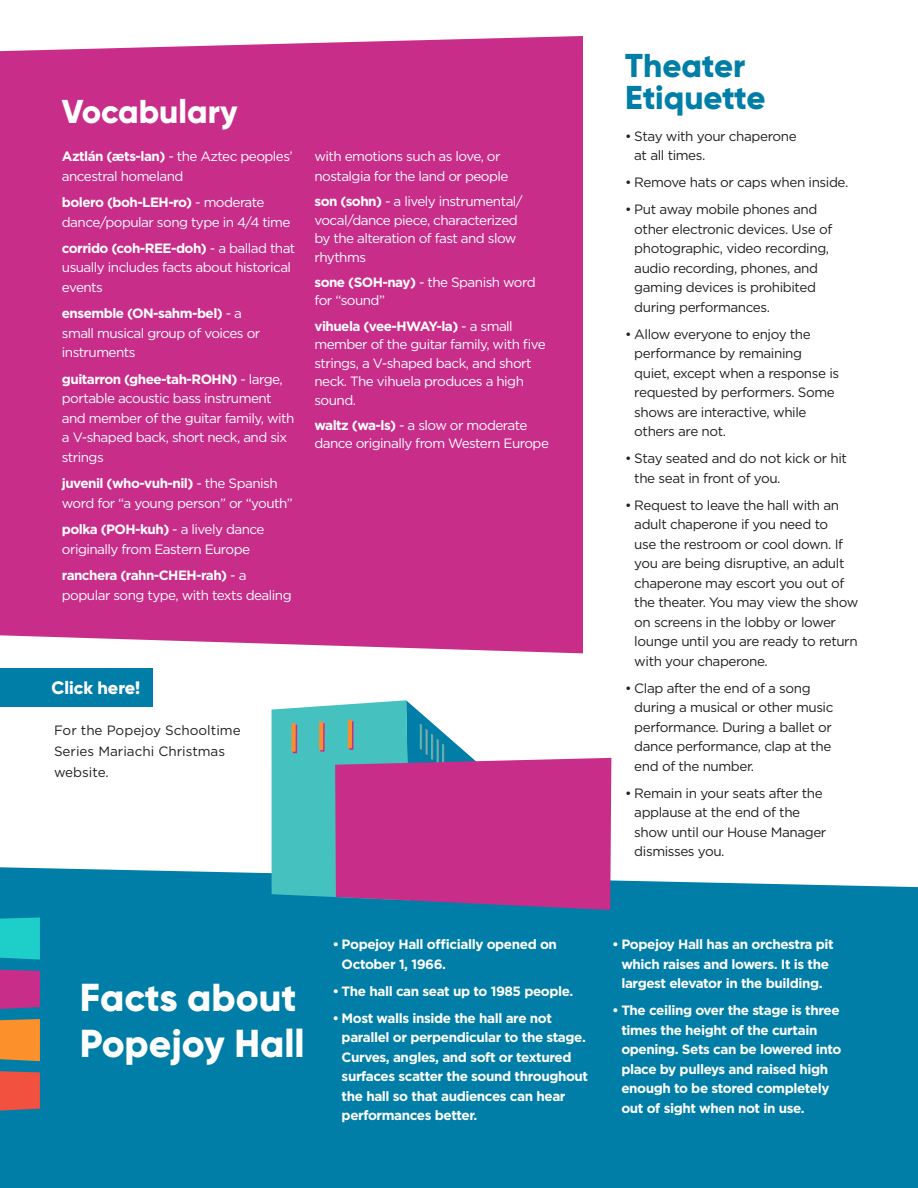
<style>
.page{position:relative;width:918px;height:1188px;background:#fff}
.page>*{position:absolute;margin:0;border:0;box-sizing:border-box;transform-origin:0 0}
.t1{font:800 38.85px/46px "Gilroy";color:#fff}
.t2{font:800 33px/31.5px "Gilroy";color:#007ea7}
.t3{font:800 33px "Gilroy";color:#fff}
.t4{font:800 18px "Gilroy";color:#fff}
.t5{font:13.5px/19.5px "Gotham";letter-spacing:-.04em;color:#fff}
.t6{font:13.5px/19.5px "Gotham";letter-spacing:-.03em;color:#231f20}
.t7{font:700 13.5px/19.5px "Gotham";letter-spacing:-.03em;color:#fff}
.t8{font:13.5px/21px "Gotham";color:#231f20}
.s1{font-weight:700}
</style>
<div class="page">
<div style="left:0;top:867px;width:918px;height:321px;background:#007ea7"></div>
<svg style="left:272px;top:700px;width:339px;height:210px;background:#a673a9"></svg>
<div style="left:0;top:36px;width:583px;height:617px;background:#c92d8a"></div>
<svg style="left:0;top:917px;width:40px;height:43px;background:#1ccac6"></svg>
<svg style="left:0;top:1019px;width:40px;height:42px;background:#f28f2f"></svg>
<svg style="left:0;top:970px;width:40px;height:39px;background:#c12f89"></svg>
<svg style="left:0;top:1071px;width:40px;height:40px;background:#e45344"></svg>
<div style="left:0;top:668px;width:152px;height:38px;background:#007ea7"></div>
<h2 class="t3" style="left:62px;top:90px;width:177px">Vocabulary</h2>
<p class="t5" style="left:62px;top:146px;width:232px"><span class="s1">Aztlán (æts-lan)</span> - the Aztec peoples’ ancestral homeland</p>
<p class="t5" style="left:62px;top:192px;width:230px"><span class="s1">bolero (boh-LEH-ro)</span> - moderate dance/popular song type in 4/4 time</p>
<p class="t5" style="left:62px;top:238px;width:235px"><span class="s1">corrido (coh-REE-doh)</span> - a ballad that usually includes facts about historical events</p>
<p class="t5" style="left:62px;top:303px;width:200px"><span class="s1">ensemble (ON-sahm-bel)</span> - a small musical group of voices or instruments</p>
<p class="t5" style="left:62px;top:369px;width:234px"><span class="s1">guitarron (ghee-tah-ROHN)</span> - large, portable acoustic bass instrument and member of the guitar family, with a V-shaped back, short neck, and six strings</p>
<p class="t5" style="left:62px;top:473px;width:232px"><span class="s1">juvenil (who-vuh-nil)</span> - the Spanish word for “a young person” or “youth”</p>
<p class="t5" style="left:62px;top:519px;width:204px"><span class="s1">polka (POH-kuh)</span> - a lively dance originally from Eastern Europe</p>
<p class="t5" style="left:62px;top:565px;width:231px"><span class="s1">ranchera (rahn-CHEH-rah)</span> - a popular song type, with texts dealing</p>
<p class="t5" style="left:314px;top:146px;width:196px;line-height:20px">with emotions such as love, or nostalgia for the land or people</p>
<p class="t5" style="left:314px;top:192px;width:210px;line-height:18.5px"><span class="s1">son (sohn)</span> - a lively instrumental/ vocal/dance piece, characterized by the alteration of fast and slow rhythms</p>
<p class="t5" style="left:314px;top:273px;width:223px;line-height:18.5px"><span class="s1">sone (SOH-nay)</span> - the Spanish word for “sound”</p>
<p class="t5" style="left:314px;top:316px;width:233px;line-height:18.5px"><span class="s1">vihuela (vee-HWAY-la)</span> - a small member of the guitar family, with five strings, a V-shaped back, and short neck. The vihuela produces a high sound.</p>
<p class="t5" style="left:314px;top:415px;width:236px;line-height:18.5px"><span class="s1">waltz (wa-ls)</span> - a slow or moderate dance originally from Western Europe</p>
<h3 class="t4" style="left:52px;top:677px;width:90px">Click here!</h3>
<p class="t8" style="left:54px;top:719px;width:188px">For the Popejoy Schooltime<br>Series Mariachi Christmas website.</p>
<h2 class="t2" style="left:625px;top:50px;width:142px">Theater<br>Etiquette</h2>
<p class="t6" style="left:634px;top:126px;width:164px;text-indent:-9px">• Stay with your chaperone at all times.</p>
<p class="t6" style="left:625px;top:173px;width:225px">• Remove hats or caps when inside.</p>
<p class="t6" style="left:634px;top:200px;width:200px;text-indent:-9px">• Put away mobile phones and other electronic devices. Use of photographic, video recording, audio recording, phones, and gaming devices is prohibited during performances.</p>
<p class="t6" style="left:634px;top:324px;width:206px;text-indent:-9px">• Allow everyone to enjoy the performance by remaining quiet, except when a response is requested by performers. Some shows are interactive, while others are not.</p>
<p class="t6" style="left:634px;top:449px;width:214px;text-indent:-9px">• Stay seated and do not kick or hit the seat in front of you.</p>
<p class="t6" style="left:634px;top:495px;width:226px;text-indent:-9px">• Request to leave the hall with an adult chaperone if you need to<br>use the restroom or cool down. If you are being disruptive, an adult chaperone may escort you out of the theater. You may view the show on screens in the lobby or lower lounge until you are ready to return with your chaperone.</p>
<p class="t6" style="left:634px;top:678px;width:201px;text-indent:-9px">• Clap after the end of a song during a musical or other music performance. During a ballet or dance performance, clap at the end of the number.</p>
<p class="t6" style="left:634px;top:783px;width:194px;text-indent:-9px">• Remain in your seats after the applause at the end of the show until our House Manager dismisses you.</p>
<h1 class="t1" style="left:80px;top:974px;width:226px">Facts about<br>Popejoy Hall</h1>
<p class="t7" style="left:342px;top:935px;width:217px;text-indent:-9px">• Popejoy Hall officially opened on<br>October 1, 1966.</p>
<p class="t7" style="left:333px;top:981px;width:242px">• The hall can seat up to 1985 people.</p>
<p class="t7" style="left:342px;top:1008px;width:248px;text-indent:-9px">• Most walls inside the hall are not parallel or perpendicular to the stage.<br>Curves, angles, and soft or textured surfaces scatter the sound throughout the hall so that audiences can hear performances better.</p>
<p class="t7" style="left:612px;top:935px;width:223px;text-align:center">• Popejoy Hall has an orchestra pit which raises and lowers. It is the largest elevator in the building.</p>
<p class="t7" style="left:621px;top:1001px;width:222px;text-indent:-9px">• The ceiling over the stage is three times the height of the curtain opening. Sets can be lowered into place by pulleys and raised high enough to be stored completely out of sight when not in use.</p>
</div>
